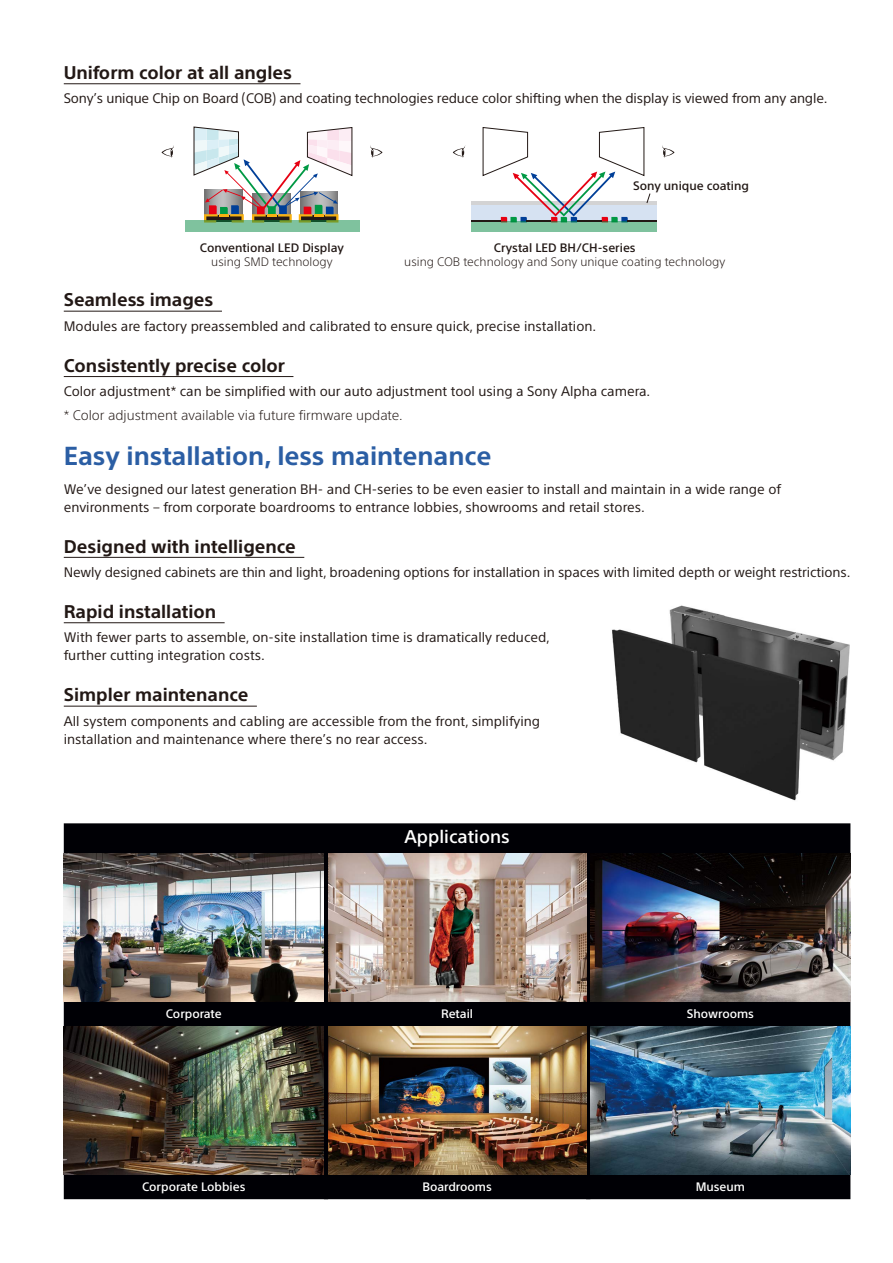
<style>
.page{position:relative;width:893px;height:1263px;background:#fff}
.page>*{position:absolute;margin:0;border:0;box-sizing:border-box;transform-origin:0 0}
.t1{font:700 25.5px "SST";color:#2b5ea4}
.t2{font:700 18px "SST";color:#221815}
.t3{font:500 18px "SST";color:#fff}
.t4{font:13.5px/18px "SST";color:#221815}
.t5{font:300 13.5px "SST";color:#221815}
.t6{font:300 12px "SST";color:#221815}
.t7{font:500 12px "SST";color:#221815}
.t8{font:500 12px "SST";color:#fff}
</style>
<div class="page">
<div style="left:64px;top:823px;width:786px;height:376px;background:#000005"></div>
<hr style="left:324px;top:853px;width:4px;height:148px;background:#000005">
<svg style="left:586px;top:853px;width:4px;height:148px"></svg>
<hr style="left:324px;top:1001px;width:4px;height:25px;background:#000005">
<hr style="left:586px;top:1001px;width:4px;height:25px;background:#000005">
<hr style="left:324px;top:1026px;width:4px;height:148px;background:#000005">
<svg style="left:586px;top:1026px;width:4px;height:148px"></svg>
<hr style="left:324px;top:1174px;width:4px;height:25px;background:#000005">
<hr style="left:586px;top:1174px;width:4px;height:25px;background:#000005">
<img style="left:64px;top:853px;width:260px;height:148px">
<img style="left:328px;top:853px;width:258px;height:148px">
<img style="left:590px;top:853px;width:260px;height:148px">
<img style="left:64px;top:1026px;width:260px;height:148px">
<img style="left:328px;top:1026px;width:258px;height:148px">
<img style="left:590px;top:1026px;width:260px;height:148px">
<hr style="left:64px;top:83px;width:236px;height:1px;background:#221815">
<hr style="left:64px;top:311px;width:158px;height:1px;background:#221815">
<hr style="left:64px;top:376px;width:229px;height:1px;background:#221815">
<hr style="left:64px;top:557px;width:240px;height:1px;background:#221815">
<hr style="left:64px;top:622px;width:161px;height:1px;background:#221815">
<hr style="left:64px;top:706px;width:193px;height:1px;background:#221815">
<div style="left:471px;top:205px;width:186px;height:16px;background:#d6e2f2"></div>
<hr style="left:471px;top:202px;width:186px;height:3px;background:#d3d3d4">
<svg style="left:370px;top:145px;width:12px;height:13px"></svg>
<svg style="left:162px;top:145px;width:12px;height:13px"></svg>
<svg style="left:453px;top:145px;width:13px;height:13px"></svg>
<div style="left:185px;top:220px;width:174px;height:11px;background:#7fc29e"></div>
<div style="left:471px;top:221px;width:186px;height:10px;background:#7fc29e"></div>
<hr style="left:471px;top:220px;width:30px;height:1px;background:#221815">
<svg style="left:194px;top:127px;width:158px;height:96px"></svg>
<svg style="left:483px;top:127px;width:191px;height:95px"></svg>
<img style="left:612px;top:605px;width:238px;height:196px">
<h2 class="t2" style="left:64px;top:62px;width:230px">Uniform color at all angles</h2>
<p class="t4" style="left:64px;top:90px;width:765px">Sony’s unique Chip on Board (COB) and coating technologies reduce color shifting when the display is viewed from any angle.</p>
<p class="t7" style="left:200px;top:240px;width:146px">Conventional LED Display</p>
<p class="t6" style="left:211px;top:255px;width:123px">using SMD technology</p>
<p class="t7" style="left:633px;top:179px;width:118px">Sony unique coating</p>
<p class="t7" style="left:494px;top:240px;width:144px">Crystal LED BH/CH-series</p>
<p class="t6" style="left:404px;top:255px;width:322px">using COB technology and Sony unique coating technology</p>
<h2 class="t2" style="left:64px;top:289px;width:151px">Seamless images</h2>
<p class="t4" style="left:64px;top:317px;width:534px">Modules are factory preassembled and calibrated to ensure quick, precise installation.</p>
<h2 class="t2" style="left:64px;top:355px;width:223px">Consistently precise color</h2>
<p class="t4" style="left:64px;top:382px;width:588px">Color adjustment* can be simplified with our auto adjustment tool using a Sony Alpha camera.</p>
<p class="t5" style="left:64px;top:407px;width:341px">* Color adjustment available via future firmware update.</p>
<h1 class="t1" style="left:64px;top:441px;width:429px">Easy installation, less maintenance</h1>
<p class="t4" style="left:64px;top:480px;width:719px">We’ve designed our latest generation BH- and CH-series to be even easier to install and maintain in a wide range of environments – from corporate boardrooms to entrance lobbies, showrooms and retail stores.</p>
<h2 class="t2" style="left:64px;top:536px;width:233px">Designed with intelligence</h2>
<p class="t4" style="left:64px;top:563px;width:788px">Newly designed cabinets are thin and light, broadening options for installation in spaces with limited depth or weight restrictions.</p>
<h2 class="t2" style="left:64px;top:601px;width:154px">Rapid installation</h2>
<p class="t4" style="left:64px;top:628px;width:488px">With fewer parts to assemble, on-site installation time is dramatically reduced, further cutting integration costs.</p>
<h2 class="t2" style="left:64px;top:684px;width:186px">Simpler maintenance</h2>
<p class="t4" style="left:64px;top:712px;width:478px">All system components and cabling are accessible from the front, simplifying installation and maintenance where there’s no rear access.</p>
<h2 class="t3" style="left:404px;top:826px;width:107px">Applications</h2>
<p class="t8" style="left:166px;top:1007px;width:57px">Corporate</p>
<p class="t8" style="left:441px;top:1007px;width:33px">Retail</p>
<p class="t8" style="left:687px;top:1007px;width:69px">Showrooms</p>
<p class="t8" style="left:142px;top:1180px;width:105px">Corporate Lobbies</p>
<p class="t8" style="left:422px;top:1180px;width:71px">Boardrooms</p>
<p class="t8" style="left:696px;top:1180px;width:51px">Museum</p>
</div>
